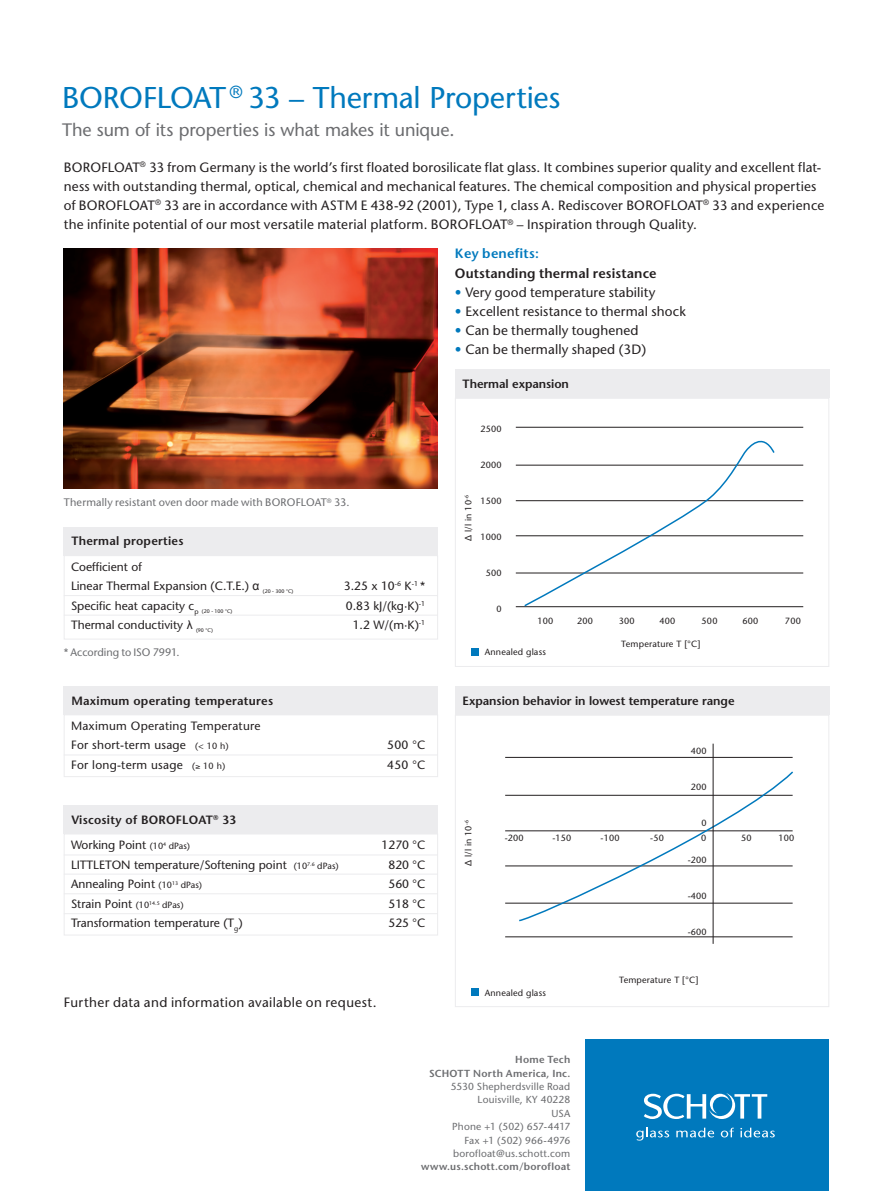
<style>
.page{position:relative;width:893px;height:1191px;background:#fff}
.page>*{position:absolute;margin:0;border:0;box-sizing:border-box;transform-origin:0 0}
.t1{font:30px "Stone Sans";letter-spacing:-.01em;color:#0079bd}
.t2{font:18px "Stone Sans";letter-spacing:-.005em;color:#6c6d70}
.t3{font:13.5px/19.2px "Stone Sans";letter-spacing:.01em;color:#231f20}
.t4{font:600 13.5px "Stone Sans";letter-spacing:.01em;color:#231f20}
.t5{font:600 13.5px "Stone Sans";letter-spacing:.02em;color:#0079bd}
.t6{font:12px/19.5px "Stone Sans";color:#231f20}
.t7{font:12px/19.5px "Stone Sans";letter-spacing:.02em;color:#231f20}
.t8{font:600 12px "Stone Sans";letter-spacing:.02em;color:#231f20}
.t9{font:600 12px "Stone Sans";letter-spacing:-.005em;color:#231f20}
.t10{font:10.8px "Stone Sans";letter-spacing:.01em;color:#6c6d70}
.t11{font:10.2px/13.4px "Stone Sans";letter-spacing:.015em;color:#6c6d70;text-align:right}
.t12{font:600 10.2px/13.4px "Stone Sans";letter-spacing:.02em;color:#6c6d70;text-align:right}
.t13{font:9px "Stone Sans";letter-spacing:.02em;color:#231f20}
.t14{font:5.25px "Stone Sans";color:#231f20}
.s1{color:#0079bd}
.s2{font-family:"Arial"}
.s3{font-size:9px}
</style>
<div class="page">
<div style="left:585px;top:1039px;width:244px;height:152px;background:#0079bd"></div>
<svg style="left:644px;top:1093px;width:123px;height:26px"></svg>
<svg style="left:636px;top:1127px;width:33px;height:13px"></svg>
<svg style="left:676px;top:1127px;width:38px;height:10px"></svg>
<svg style="left:721px;top:1127px;width:13px;height:10px"></svg>
<svg style="left:740px;top:1127px;width:35px;height:10px"></svg>
<div style="left:64px;top:527px;width:374px;height:28px;background:#ececee"></div>
<div style="left:64px;top:805px;width:374px;height:29px;background:#ececee"></div>
<div style="left:64px;top:555px;width:374px;height:84px;border:1px solid #ececee"></div>
<div style="left:64px;top:833px;width:374px;height:102px;border:1px solid #ececee"></div>
<hr style="left:64px;top:615px;width:374px;height:1px;background:#ececee">
<hr style="left:64px;top:873px;width:374px;height:1px;background:#ececee">
<hr style="left:64px;top:893px;width:374px;height:1px;background:#ececee">
<hr style="left:64px;top:913px;width:374px;height:1px;background:#ececee">
<hr style="left:64px;top:854px;width:374px;height:1px;background:#ececee">
<hr style="left:64px;top:595px;width:374px;height:1px;background:#ececee">
<div style="left:64px;top:686px;width:374px;height:29px;background:#ececee"></div>
<div style="left:64px;top:714px;width:374px;height:63px;border:1px solid #ececee"></div>
<hr style="left:64px;top:754px;width:374px;height:1px;background:#ececee">
<div style="left:455px;top:369px;width:374px;height:29px;background:#ececee"></div>
<div style="left:455px;top:686px;width:374px;height:29px;background:#ececee"></div>
<div style="left:455px;top:398px;width:374px;height:269px;border:1px solid #ececee"></div>
<div style="left:455px;top:715px;width:374px;height:292px;border:1px solid #ececee"></div>
<hr style="left:516px;top:465px;width:287px;height:1px;background:#231f20">
<hr style="left:505px;top:795px;width:288px;height:1px;background:#231f20">
<hr style="left:516px;top:606px;width:287px;height:1px;background:#231f20">
<hr style="left:505px;top:936px;width:288px;height:1px;background:#231f20">
<hr style="left:516px;top:535px;width:287px;height:1px;background:#231f20">
<hr style="left:505px;top:865px;width:288px;height:1px;background:#231f20">
<hr style="left:516px;top:427px;width:287px;height:1px;background:#231f20">
<hr style="left:505px;top:757px;width:288px;height:1px;background:#231f20">
<hr style="left:516px;top:573px;width:287px;height:1px;background:#231f20">
<hr style="left:505px;top:903px;width:288px;height:1px;background:#231f20">
<hr style="left:516px;top:500px;width:287px;height:1px;background:#231f20">
<hr style="left:505px;top:830px;width:288px;height:1px;background:#231f20">
<div style="left:471px;top:648px;width:7px;height:7px;background:#0079bd"></div>
<div style="left:471px;top:988px;width:7px;height:7px;background:#0079bd"></div>
<svg style="left:517px;top:770px;width:276px;height:152px"></svg>
<hr style="left:713px;top:743px;width:1px;height:201px;background:#231f20">
<svg style="left:523px;top:440px;width:253px;height:167px"></svg>
<img style="left:64px;top:248px;width:374px;height:240px">
<h1 class="t1" style="left:62px;top:79px;width:500px">BOROFLOAT <sup>®</sup> 33 – Thermal Properties</h1>
<h2 class="t2" style="left:62px;top:119px;width:394px">The sum of its properties is what makes it unique.</h2>
<p class="t3" style="left:64px;top:157px;width:762px">BOROFLOAT<sup>®</sup> 33 from Germany is the world’s first floated borosilicate flat glass. It combines superior quality and excellent flat&shy;ness with outstanding thermal, optical, chemical and mechanical features. The chemical composition and physical properties of BOROFLOAT<sup>®</sup> 33 are in accordance with ASTM E 438-92 (2001), Type 1, class A. Rediscover BOROFLOAT<sup>®</sup> 33 and experience the infinite potential of our most versatile material platform. BOROFLOAT<sup>®</sup> – Inspiration through Quality.</p>
<p class="t5" style="left:455px;top:246px;width:86px">Key benefits:</p>
<p class="t4" style="left:455px;top:265px;width:203px">Outstanding thermal resistance</p>
<p class="t3" style="left:455px;top:282px;width:202px"><span class="s1">•</span> Very good temperature stability</p>
<p class="t3" style="left:455px;top:302px;width:232px"><span class="s1">•</span> Excellent resistance to thermal shock</p>
<p class="t3" style="left:455px;top:321px;width:185px"><span class="s1">•</span> Can be thermally toughened</p>
<p class="t3" style="left:455px;top:340px;width:193px"><span class="s1">•</span> Can be thermally shaped (3D)</p>
<p class="t10" style="left:64px;top:496px;width:287px">Thermally resistant oven door made with BOROFLOAT<sup>®</sup> 33.</p>
<p class="t8" style="left:71px;top:534px;width:114px">Thermal properties</p>
<p class="t6" style="left:71px;top:557px;width:190px">Coefficient of<br>Linear Thermal Expansion (C.T.E.) <span class="s2">α</span></p>
<p class="t14" style="left:263px;top:588px;width:32px">(20 - 300 °C)</p>
<p class="t6" style="left:344px;top:576px;width:83px">3.25 x 10<sup>-6</sup> K<sup>-1</sup> *</p>
<p class="t6" style="left:71px;top:596px;width:163px">Specific heat capacity c<sub>p</sub> <sub>(20</sub> <sub>-</sub> <sub>100</sub> <sub>°C)</sub></p>
<p class="t6" style="left:346px;top:596px;width:81px">0.83 kJ/(kg·K)<sup>-1</sup></p>
<p class="t6" style="left:71px;top:615px;width:123px">Thermal conductivity <span class="s2">λ</span></p>
<p class="t14" style="left:196px;top:627px;width:18px">(90 °C)</p>
<p class="t6" style="left:353px;top:615px;width:74px">1.2 W/(m·K)<sup>-1</sup></p>
<p class="t10" style="left:64px;top:646px;width:117px">* According to ISO 7991.</p>
<p class="t8" style="left:71px;top:693px;width:203px">Maximum operating temperatures</p>
<p class="t7" style="left:71px;top:716px;width:191px">Maximum Operating Temperature<br>For short-term usage <span class="s3">(&lt; 10 h)</span></p>
<p class="t6" style="left:387px;top:735px;width:39px">500 °C</p>
<p class="t7" style="left:71px;top:755px;width:156px">For long-term usage <span class="s3">(</span>≥ <span class="s3">10 h)</span></p>
<p class="t6" style="left:387px;top:755px;width:39px">450 °C</p>
<p class="t8" style="left:71px;top:812px;width:167px">Viscosity of BOROFLOAT<sup>®</sup> 33</p>
<p class="t6" style="left:71px;top:835px;width:121px">Working Point <span class="s3">(10</span><sup>4</sup> <span class="s3">dPas)</span></p>
<p class="t6" style="left:382px;top:835px;width:45px">1270 °C</p>
<p class="t6" style="left:71px;top:854px;width:269px">LITTLETON temperature/Softening point <span class="s3">(10</span><sup>7.6</sup> <span class="s3">dPas)</span></p>
<p class="t6" style="left:388px;top:854px;width:38px">820 °C</p>
<p class="t6" style="left:71px;top:874px;width:133px">Annealing Point <span class="s3">(10</span><sup>13</sup> <span class="s3">dPas)</span></p>
<p class="t6" style="left:388px;top:874px;width:38px">560 °C</p>
<p class="t6" style="left:71px;top:893px;width:114px">Strain Point <span class="s3">(10</span><sup>14.5</sup> <span class="s3">dPas)</span></p>
<p class="t6" style="left:388px;top:893px;width:38px">518 °C</p>
<p class="t6" style="left:71px;top:913px;width:173px">Transformation temperature (T<sub>g</sub>)</p>
<p class="t6" style="left:388px;top:913px;width:38px">525 °C</p>
<p class="t3" style="left:64px;top:992px;width:314px">Further data and information available on request.</p>
<p class="t9" style="left:463px;top:377px;width:108px">Thermal expansion</p>
<p class="t13" style="left:463px;top:541px;width:47px;rotate:-90deg"><span class="s2">Δ</span> l/l in 10<sup>-6</sup></p>
<p class="t13" style="left:480px;top:423px;width:23px">2500</p>
<p class="t13" style="left:480px;top:459px;width:23px">2000</p>
<p class="t13" style="left:480px;top:495px;width:23px">1500</p>
<p class="t13" style="left:480px;top:531px;width:23px">1000</p>
<p class="t13" style="left:486px;top:567px;width:17px">500</p>
<p class="t13" style="left:496px;top:603px;width:7px">0</p>
<p class="t13" style="left:537px;top:615px;width:17px">100</p>
<p class="t13" style="left:485px;top:647px;width:63px">Annealed glass</p>
<p class="t13" style="left:577px;top:615px;width:17px">200</p>
<p class="t13" style="left:619px;top:615px;width:17px">300</p>
<p class="t13" style="left:659px;top:615px;width:17px">400</p>
<p class="t13" style="left:702px;top:615px;width:17px">500</p>
<p class="t13" style="left:742px;top:615px;width:17px">600</p>
<p class="t13" style="left:621px;top:638px;width:81px">Temperature T [°C]</p>
<p class="t9" style="left:463px;top:693px;width:273px">Expansion behavior in lowest temperature range</p>
<p class="t13" style="left:463px;top:866px;width:47px;rotate:-90deg"><span class="s2">Δ</span> l/l in 10<sup>-6</sup></p>
<p class="t13" style="left:505px;top:833px;width:21px">-200</p>
<p class="t13" style="left:552px;top:833px;width:21px">-150</p>
<p class="t13" style="left:485px;top:987px;width:63px">Annealed glass</p>
<p class="t13" style="left:601px;top:833px;width:21px">-100</p>
<p class="t13" style="left:650px;top:833px;width:15px">-50</p>
<p class="t13" style="left:691px;top:746px;width:17px">400</p>
<p class="t13" style="left:691px;top:782px;width:17px">200</p>
<p class="t13" style="left:702px;top:818px;width:7px">0</p>
<p class="t13" style="left:688px;top:854px;width:21px">-200</p>
<p class="t13" style="left:688px;top:890px;width:21px">-400</p>
<p class="t13" style="left:688px;top:926px;width:21px">-600</p>
<p class="t13" style="left:701px;top:833px;width:7px">0</p>
<p class="t13" style="left:619px;top:974px;width:81px">Temperature T [°C]</p>
<p class="t13" style="left:741px;top:833px;width:12px">50</p>
<p class="t12" style="left:429px;top:1053px;width:143px">Home Tech<br>SCHOTT North America, Inc.</p>
<p class="t11" style="left:451px;top:1079px;width:121px">5530 Shepherdsville Road<br>Louisville, KY 40228<br>USA<br>Phone +1 (502) 657-4417<br>Fax +1 (502) 966-4976 borofloat@us.schott.com</p>
<p class="t12" style="left:421px;top:1160px;width:150px">www.us.schott.com/borofloat</p>
<p class="t13" style="left:785px;top:615px;width:17px">700</p>
<p class="t13" style="left:779px;top:833px;width:17px">100</p>
</div>
